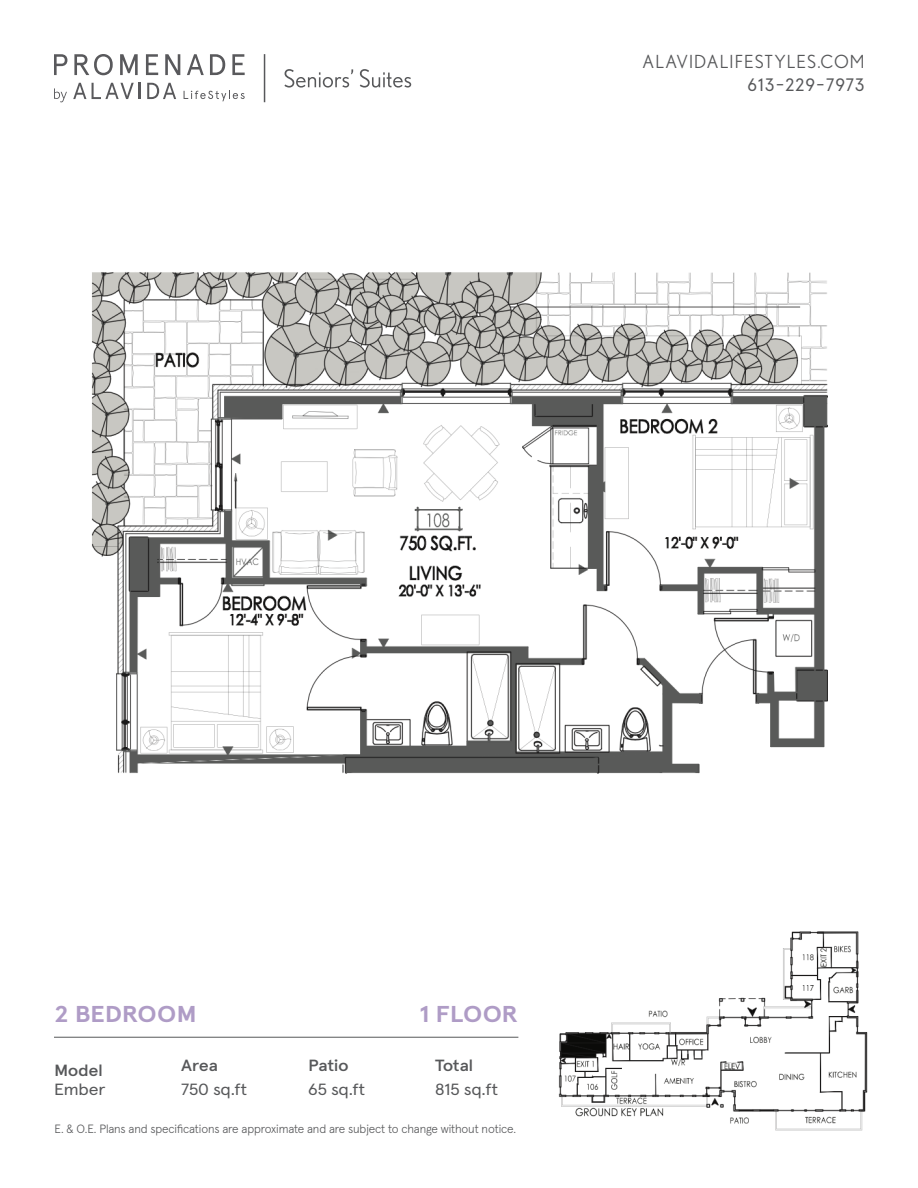
<style>
.page{position:relative;width:918px;height:1188px;background:#fff}
.page>*{position:absolute;margin:0;border:0;box-sizing:border-box;transform-origin:0 0}
.Suite_type___floor{font:700 22.95px "Apercu";letter-spacing:-.01em;color:#af9cc6;scale:1.11 1}
.t1{font:18px "Nobel";letter-spacing:.06em;color:#57585a}
.t2{font:18px "Apercu Pro";letter-spacing:.055em;color:#57585a}
.Info-body{font:16.2px "Apercu Pro";letter-spacing:-.01em;color:#57585a;scale:1.11 1}
.Info-Heading{font:500 16.2px "Apercu Pro";letter-spacing:-.025em;color:#57585a;scale:1.11 1}
.t3{font:300 12px "Apercu Pro";letter-spacing:-.01em;color:#57585a}
</style>
<div class="page">
<svg style="left:54px;top:54px;width:191px;height:21px"></svg>
<svg style="left:73px;top:83px;width:13px;height:16px"></svg>
<svg style="left:92px;top:83px;width:49px;height:16px"></svg>
<svg style="left:147px;top:83px;width:29px;height:16px"></svg>
<svg style="left:184px;top:91px;width:61px;height:10px"></svg>
<svg style="left:54px;top:88px;width:13px;height:14px"></svg>
<hr style="left:264px;top:54px;width:1px;height:48px;background:#57585a">
<svg style="left:284px;top:69px;width:69px;height:19px"></svg>
<svg style="left:360px;top:69px;width:51px;height:19px"></svg>
<hr style="left:54px;top:1037px;width:464px;height:1px;background:#57585a">
<img style="left:558px;top:931px;width:310px;height:200px">
<img style="left:91px;top:272px;width:737px;height:502px">
<h2 class="t1" style="left:642px;top:52px;width:224px">ALAVIDALIFESTYLES.COM</h2>
<h2 class="t2" style="left:747px;top:74px;width:119px">613-229-7973</h2>
<p class="Suite_type___floor" style="left:54px;top:1000px;width:130px">2 BEDROOM</p>
<p class="Suite_type___floor" style="left:419px;top:1000px;width:91px">1 FLOOR</p>
<p class="Info-Heading" style="left:181px;top:1053px;width:35px">Area</p>
<p class="Info-body" style="left:181px;top:1080px;width:61px">750 sq.ft</p>
<p class="Info-Heading" style="left:308px;top:1053px;width:38px">Patio</p>
<p class="Info-body" style="left:308px;top:1080px;width:53px">65 sq.ft</p>
<p class="Info-Heading" style="left:435px;top:1053px;width:36px">Total</p>
<p class="Info-body" style="left:435px;top:1080px;width:58px">815 sq.ft</p>
<p class="Info-Heading" style="left:54px;top:1058px;width:46px">Model</p>
<p class="Info-body" style="left:54px;top:1080px;width:48px">Ember</p>
<p class="t3" style="left:55px;top:1121px;width:463px">E. &amp; O.E. Plans and specifications are approximate and are subject to change without notice.</p>
</div>
